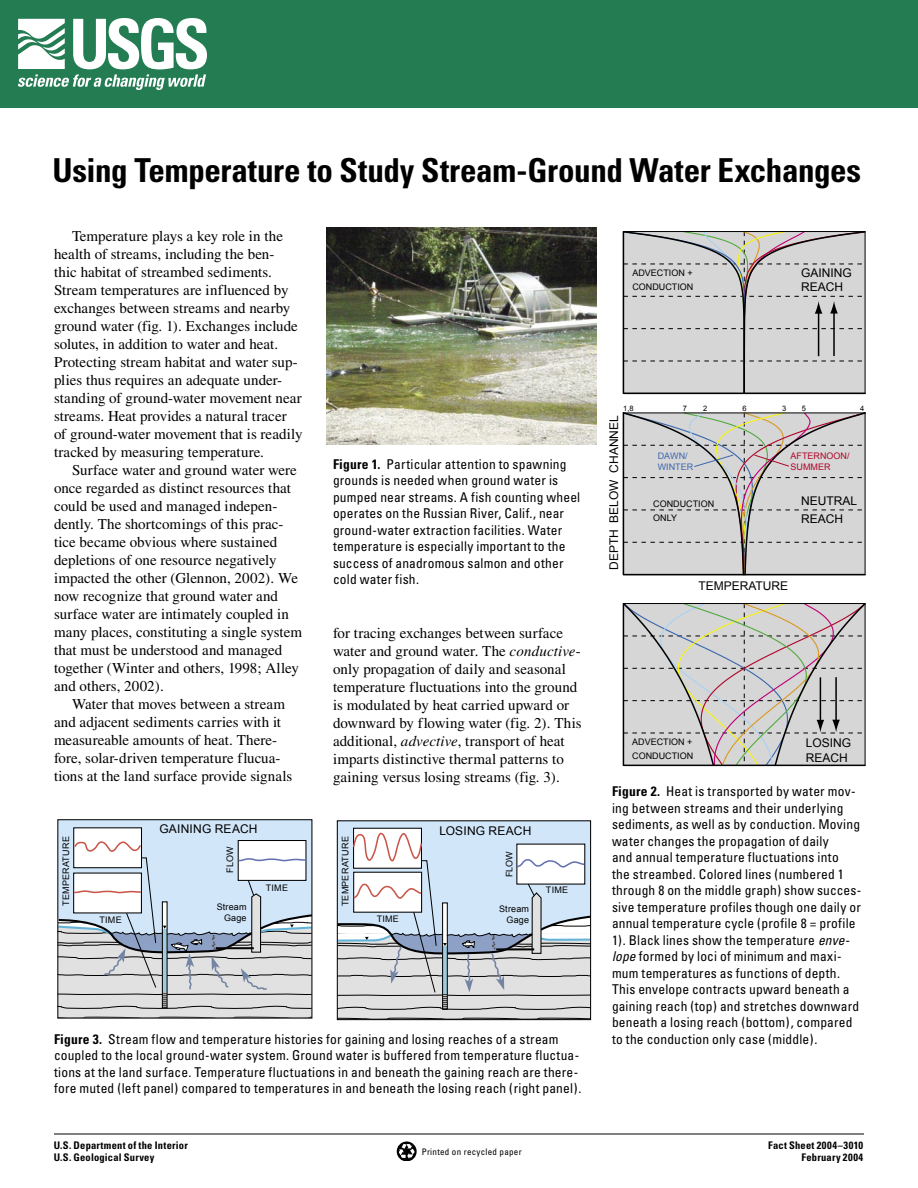
<style>
.page{position:relative;width:918px;height:1188px;background:#fff}
.page>*{position:absolute;margin:0;border:0;box-sizing:border-box;transform-origin:0 0}
.t1{font:700 condensed 33px "Univers";letter-spacing:-.01em;color:#000}
.Body_Text{font:15px/18px "Times";color:#000}
.FigureCaption{font:condensed 13.5px/16.5px "Univers";letter-spacing:.015em;color:#000}
.t2{font:12px/18px "Arial";color:#000}
.t3{font:12px "Arial";letter-spacing:.02em;color:#000}
.DBID{font:700 condensed 10.5px "Univers";letter-spacing:.02em;color:#000}
.t4{font:9px/13.5px "Arial";letter-spacing:.005em;color:#000}
.t5{font:condensed 9px "Univers";letter-spacing:.03em;color:#000}
.t6{font:9px "Arial";letter-spacing:.025em;color:#000}
.t7{font:9px/10.8px "Arial";color:#b0062a}
.t8{font:9px/10.8px "Arial";color:#3c68ae}
.t9{font:7.5px "Arial";color:#000}
.s1{font-weight:700}
.s2{font-style:italic}
</style>
<div class="page">
<hr style="left:54px;top:1134px;width:810px;height:1px;background:#000">
<div style="left:0;top:0;width:918px;height:108px;background:#237c52"></div>
<svg style="left:397px;top:1141px;width:20px;height:20px"></svg>
<svg style="left:399px;top:1144px;width:16px;height:15px"></svg>
<svg style="left:18px;top:18px;width:189px;height:72px"></svg>
<svg style="left:622px;top:412px;width:244px;height:164px;background:#c9c8c7"></svg>
<svg style="left:622px;top:231px;width:244px;height:164px;background:#c9c8c8"></svg>
<svg style="left:622px;top:603px;width:244px;height:164px;background:#c7c6c5"></svg>
<div style="left:58px;top:820px;width:254px;height:115px;background:#d1e6f9"></div>
<div style="left:74px;top:828px;width:67px;height:40px;background:#fff"></div>
<svg style="left:57px;top:839px;width:256px;height:179px"></svg>
<div style="left:337px;top:821px;width:254px;height:117px;background:#d1e6f9"></div>
<div style="left:353px;top:828px;width:69px;height:41px;border:1px solid #000"></div>
<svg style="left:336px;top:829px;width:256px;height:191px"></svg>
<img style="left:326px;top:228px;width:270px;height:216px">
<p class="t1" style="left:52px;top:150px;width:810px">Using Temperature to Study Stream-Ground Water Exchanges</p>
<p class="Body_Text" style="left:54px;top:227px;width:250px;text-indent:18px">Temperature plays a key role in the health of streams, including the ben-<br>thic habitat of streambed sediments.<br>Stream temperatures are influenced by exchanges between streams and nearby ground water (fig. 1). Exchanges include solutes, in addition to water and heat.<br>Protecting stream habitat and water sup&shy;plies thus requires an adequate under&shy;standing of ground-water movement near streams. Heat provides a natural tracer of ground-water movement that is readily tracked by measuring temperature.</p>
<p class="Body_Text" style="left:54px;top:461px;width:250px;text-indent:18px">Surface water and ground water were once regarded as distinct resources that could be used and managed indepen&shy;dently. The shortcomings of this prac&shy;tice became obvious where sustained depletions of one resource negatively impacted the other (Glennon, 2002). We now recognize that ground water and surface water are intimately coupled in many places, constituting a single system that must be understood and managed together (Winter and others, 1998; Alley and others, 2002).</p>
<p class="Body_Text" style="left:54px;top:695px;width:240px;text-indent:18px">Water that moves between a stream and adjacent sediments carries with it measureable amounts of heat. There&shy;fore, solar-driven temperature flucua&shy;tions at the land surface provide signals</p>
<p class="t3" style="left:159px;top:821px;width:100px">GAINING REACH</p>
<p class="t6" style="left:60px;top:906px;width:71px;rotate:-90deg">TEMPERATURE</p>
<p class="t4" style="left:223px;top:873px;width:28px;rotate:-90deg">FLOW</p>
<p class="t4" style="left:217px;top:902px;width:31px;line-height:10.8px;text-align:right">Stream<br>Gage</p>
<p class="t4" style="left:99px;top:913px;width:24px">TIME</p>
<p class="t4" style="left:266px;top:881px;width:24px">TIME</p>
<p class="FigureCaption" style="left:333px;top:456px;width:249px"><span class="s1">Figure 1.</span> Particular attention to spawning grounds is needed when ground water is pumped near streams. A fish counting wheel operates on the Russian River, Calif., near ground-water extraction facilities. Water temperature is especially important to the success of anadromous salmon and other cold water fish.</p>
<p class="Body_Text" style="left:333px;top:623px;width:250px">for tracing exchanges between surface water and ground water. The <span class="s2">conductive&shy;</span>only propagation of daily and seasonal temperature fluctuations into the ground is modulated by heat carried upward or downward by flowing water (fig. 2). This additional, <span class="s2">advective</span>, transport of heat imparts distinctive thermal patterns to gaining versus losing streams (fig. 3).</p>
<p class="t6" style="left:339px;top:906px;width:71px;rotate:-90deg">TEMPERATURE</p>
<p class="t4" style="left:377px;top:912px;width:24px">TIME</p>
<p class="t2" style="left:439px;top:821px;width:94px">LOSING REACH</p>
<p class="t4" style="left:503px;top:877px;width:28px;rotate:-90deg">FLOW</p>
<p class="t4" style="left:499px;top:903px;width:31px;line-height:10.8px;text-align:right">Stream<br>Gage</p>
<p class="t4" style="left:546px;top:883px;width:24px">TIME</p>
<p class="FigureCaption" style="left:54px;top:1030px;width:529px"><span class="s1">Figure 3.</span> Stream flow and temperature histories for gaining and losing reaches of a stream coupled to the local ground-water system. Ground water is buffered from temperature fluctua&shy;tions at the land surface. Temperature fluctuations in and beneath the gaining reach are there&shy;fore muted (left panel) compared to temperatures in and beneath the losing reach (right panel).</p>
<p class="DBID" style="left:54px;top:1139px;width:136px">U.S. Department of the Interior</p>
<p class="DBID" style="left:54px;top:1151px;width:102px">U.S. Geological Survey</p>
<p class="t5" style="left:422px;top:1146px;width:101px">Printed on recycled paper</p>
<p class="t4" style="left:632px;top:266px;width:62px">ADVECTION +<br>CONDUCTION</p>
<p class="t2" style="left:801px;top:266px;width:52px;line-height:13.5px">GAINING<br>REACH</p>
<p class="t9" style="left:623px;top:403px;width:12px">1,8</p>
<p class="t9" style="left:683px;top:403px;width:6px">7</p>
<p class="t9" style="left:703px;top:403px;width:6px">2</p>
<p class="t9" style="left:742px;top:403px;width:6px">6</p>
<p class="t9" style="left:782px;top:403px;width:6px">3</p>
<p class="t9" style="left:802px;top:403px;width:6px">5</p>
<p class="t9" style="left:860px;top:403px;width:6px">4</p>
<p class="t2" style="left:605px;top:570px;width:156px;rotate:-90deg">DEPTH BELOW CHANNEL</p>
<p class="t8" style="left:658px;top:451px;width:37px">DAWN/<br>WINTER</p>
<p class="t4" style="left:653px;top:497px;width:62px">CONDUCTION<br>ONLY</p>
<p class="t7" style="left:791px;top:451px;width:61px">AFTERNOON/<br>SUMMER</p>
<p class="t2" style="left:801px;top:492px;width:58px">NEUTRAL<br>REACH</p>
<p class="t2" style="left:698px;top:577px;width:91px">TEMPERATURE</p>
<p class="t4" style="left:632px;top:735px;width:62px">ADVECTION +<br>CONDUCTION</p>
<p class="t2" style="left:806px;top:736px;width:47px;line-height:14.4px">LOSING<br>REACH</p>
<p class="FigureCaption" style="left:612px;top:783px;width:251px"><span class="s1">Figure 2.</span> Heat is transported by water mov&shy;ing between streams and their underlying sediments, as well as by conduction. Moving water changes the propagation of daily<br>and annual temperature fluctuations into<br>the streambed. Colored lines (numbered 1 through 8 on the middle graph) show succes&shy;sive temperature profiles though one daily or annual temperature cycle (profile 8 = profile 1). Black lines show the temperature <span class="s2">enve&shy;lope</span> formed by loci of minimum and maxi&shy;mum temperatures as functions of depth.<br>This envelope contracts upward beneath a gaining reach (top) and stretches downward beneath a losing reach (bottom), compared to the conduction only case (middle).</p>
<p class="DBID" style="left:768px;top:1139px;width:97px">Fact Sheet 2004–3010</p>
<p class="DBID" style="left:801px;top:1151px;width:63px">February 2004</p>
</div>
